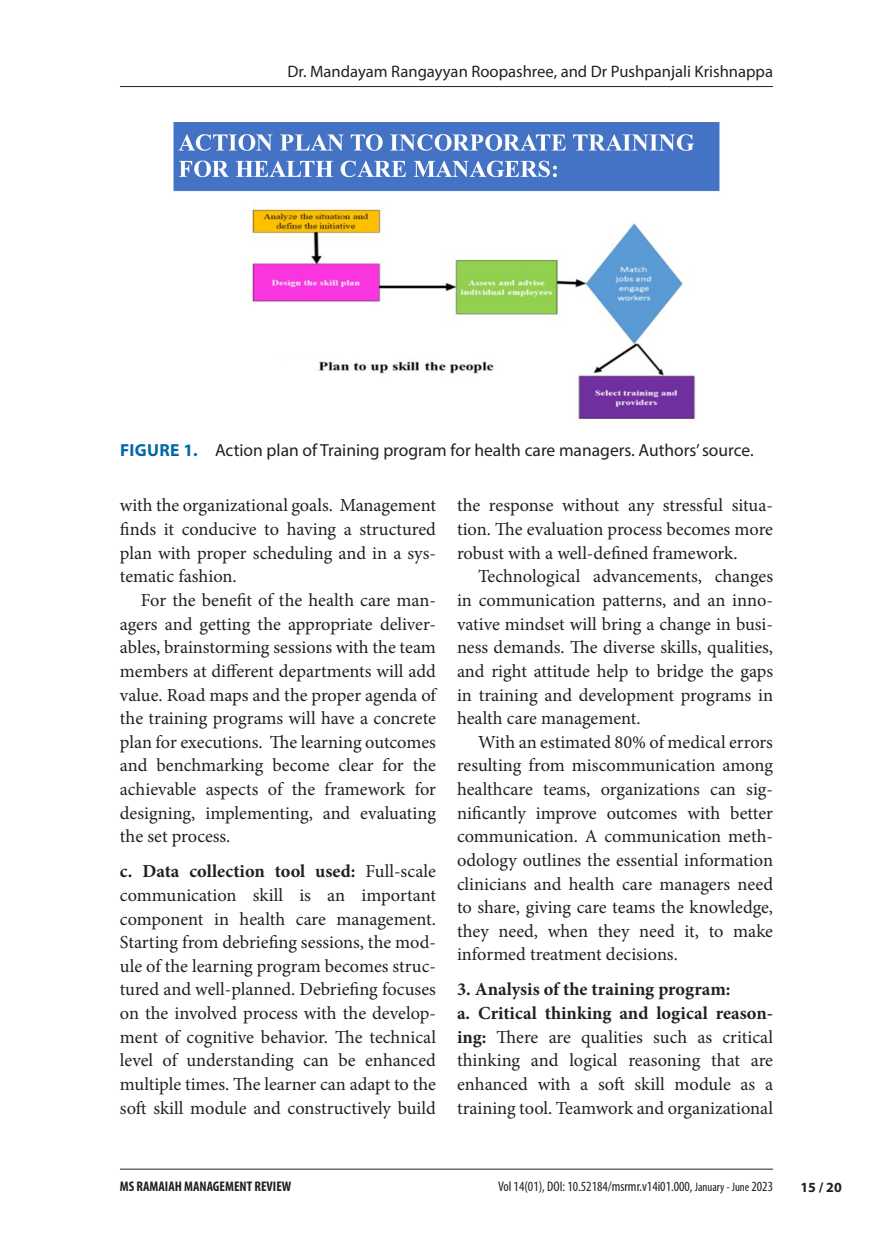
<style>
.page{position:relative;width:893px;height:1260px;background:#fff}
.page>*{position:absolute;margin:0;border:0;box-sizing:border-box;transform-origin:0 0}
.para_text{font:18.38px/23.6px "Minion Pro";color:#231f20;text-align:justify}
.para_text_flush{font:18.38px/23.6px "Minion Pro";letter-spacing:-.005em;color:#231f20;text-align:justify}
.para_text_flush-2{font:700 18.38px "Minion Pro";color:#231f20}
.figure_caption{font:17.5px "Myriad Pro";color:#231f20}
.t1{font:16.62px "Myriad Pro";color:#231f20}
.t2{font:condensed 14px "Myriad Pro";color:#231f20}
.t3{font:700 condensed 14px "Myriad Pro";color:#231f20}
.t4{font:700 14px "Myriad Pro";color:#231f20}
.s1{font-weight:700;color:#0068a9}
.s2{font-weight:700}
.s3{font-size:12.25px}
</style>
<div class="page">
<hr style="left:120px;top:86px;width:653px;height:1px;background:#231f20">
<hr style="left:120px;top:1168px;width:653px;height:1px;background:#231f20">
<img style="left:173px;top:122px;width:547px;height:300px">
<p class="t1" style="left:288px;top:62px;width:487px">Dr. Mandayam Rangayyan Roopashree, and Dr Pushpanjali Krishnappa</p>
<p class="figure_caption" style="left:120px;top:439px;width:635px"><span class="s1">FIGURE 1.</span> Action plan of Training program for health care managers. Authors’ source.</p>
<p class="para_text" style="left:120px;top:494px;width:318px">with the organizational goals. Management finds it conducive to having a structured plan with proper scheduling and in a sys&shy;tematic fashion.</p>
<p class="para_text" style="left:120px;top:588px;width:318px;text-indent:21px">For the benefit of the health care man&shy;agers and getting the appropriate deliver&shy;ables, brainstorming sessions with the team members at different departments will add value. Road maps and the proper agenda of the training programs will have a concrete plan for executions. The learning outcomes and benchmarking become clear for the achievable aspects of the framework for designing, implementing, and evaluating the set process.</p>
<p class="para_text_flush" style="left:120px;top:859px;width:318px"><span class="s2">c. Data collection tool used:</span> Full-scale communication skill is an important component in health care management.<br>Starting from debriefing sessions, the mod&shy;ule of the learning program becomes struc&shy;tured and well-planned. Debriefing focuses on the involved process with the develop&shy;ment of cognitive behavior. The technical level of understanding can be enhanced multiple times. The learner can adapt to the soft skill module and constructively build</p>
<p class="para_text_flush" style="left:457px;top:494px;width:318px">the response without any stressful situa&shy;tion. The evaluation process becomes more robust with a well-defined framework.</p>
<p class="para_text" style="left:457px;top:565px;width:318px;text-indent:21px">Technological advancements, changes in communication patterns, and an inno&shy;vative mindset will bring a change in busi&shy;ness demands. The diverse skills, qualities, and right attitude help to bridge the gaps in training and development programs in health care management.</p>
<p class="para_text" style="left:457px;top:730px;width:318px;text-indent:21px">With an estimated 80% of medical errors resulting from miscommunication among healthcare teams, organizations can sig&shy;nificantly improve outcomes with better communication. A communication meth&shy;odology outlines the essential information clinicians and health care managers need to share, giving care teams the knowledge, they need, when they need it, to make informed treatment decisions.</p>
<p class="para_text_flush-2" style="left:457px;top:976px;width:275px">3. Analysis of the training program:</p>
<p class="para_text_flush" style="left:457px;top:1001px;width:318px"><span class="s2">a. Critical thinking and logical reason&shy;ing:</span> There are qualities such as critical thinking and logical reasoning that are enhanced with a soft skill module as a training tool. Teamwork and organizational</p>
<p class="t3" style="left:120px;top:1177px;width:173px">MS RAMAIAH MANAGEMENT REVIEW</p>
<p class="t2" style="left:498px;top:1177px;width:277px">Vol 14(01), DOI: 10.52184/msrmr.v14i01.000, <span class="s3">January - June</span> 2023</p>
<p class="t4" style="left:800px;top:1178px;width:43px">15 / 20</p>
</div>
